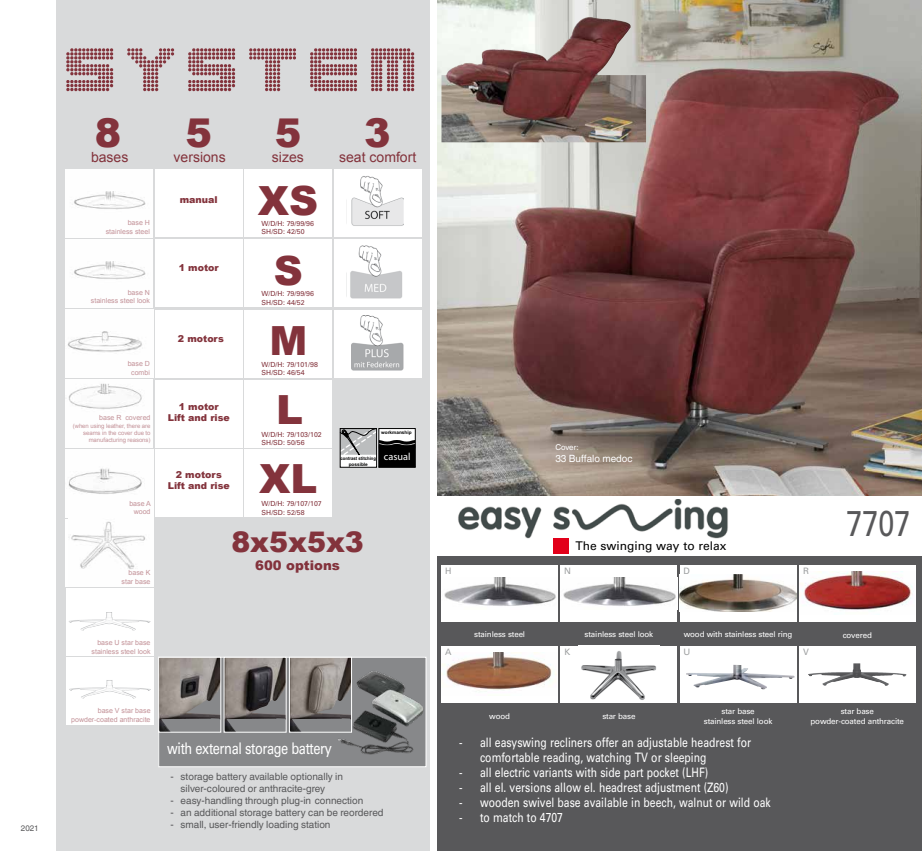
<style>
.page{position:relative;width:922px;height:851px;background:#fff}
.page>*{position:absolute;margin:0;border:0;box-sizing:border-box;transform-origin:0 0}
.t1{font:69.8px "Clubland";letter-spacing:.09em;color:#83333c}
.t2{font:900 40.2px/69.2px "Arial";color:#83333c;text-align:center}
.t3{font:900 39.7px "Arial";color:#83333c}
.t4{font:36px "Univers";color:#58585a;scale:.8 1}
.t5{font:900 28.4px "Arial";color:#83333c}
.t6{font:16px "Univers";letter-spacing:-.03em;color:#fff;scale:.8 1}
.t7{font:14px "Arial";color:#83333c}
.t8{font:900 13.2px "Arial";color:#83333c}
.t9{font:13px/15px "Univers";color:#fff;scale:.8 1}
.t10{font:12px "Univers";color:#000}
.t11{font:10.3px "Myriad Pro";color:#fff}
.t12{font:10px/12px "Helvetica World";color:#58585a}
.t13{font:10px "Helvetica World";color:#fff}
.t14{font:900 9.5px/11.3px "Arial";color:#83333c;text-align:center}
.t15{font:8.8px "Univers";color:#9c9e9f}
.t16{font:8px/9.6px "Univers";letter-spacing:-.02em;color:#fff;text-align:center}
.t17{font:8px "Helvetica World";letter-spacing:-.01em;color:#fff}
.t18{font:8px "Helvetica World";color:#58585a}
.t19{font:7px/8.4px "Arial";color:#c39298;text-align:right}
.t20{font:7px/8.4px "Univers";color:#83333c}
.t21{font:6px/7.2px "Arial";letter-spacing:-.01em;color:#c39298;text-align:right}
.t22{font:700 4.7px/5.6px "Arial";color:#000;text-align:center;scale:.9 1}
.t23{font:700 4.7px "Arial";color:#000}
</style>
<div class="page">
<div style="left:57px;top:0;width:373px;height:850px;background:#d9dadb"></div>
<div style="left:66px;top:518px;width:87px;height:68px;background:#fff"></div>
<img style="left:68px;top:521px;width:77px;height:48px">
<img style="left:66px;top:380px;width:87px;height:68px">
<div style="left:155px;top:380px;width:87px;height:68px;background:#fff"></div>
<div style="left:66px;top:449px;width:87px;height:68px;background:#fff"></div>
<div style="left:155px;top:449px;width:87px;height:68px;background:#fff"></div>
<img style="left:66px;top:309px;width:87px;height:68px">
<div style="left:155px;top:309px;width:87px;height:68px;background:#fff"></div>
<div style="left:244px;top:380px;width:88px;height:68px;background:#fff"></div>
<div style="left:244px;top:449px;width:88px;height:68px;background:#fff"></div>
<div style="left:334px;top:309px;width:87px;height:68px;background:#fff"></div>
<img style="left:66px;top:169px;width:87px;height:68px">
<div style="left:155px;top:169px;width:87px;height:68px;background:#fff"></div>
<div style="left:244px;top:239px;width:88px;height:68px;background:#fff"></div>
<div style="left:244px;top:169px;width:88px;height:68px;background:#fff"></div>
<div style="left:334px;top:169px;width:87px;height:68px;background:#fff"></div>
<img style="left:66px;top:239px;width:87px;height:68px">
<div style="left:155px;top:239px;width:87px;height:68px;background:#fff"></div>
<div style="left:244px;top:309px;width:88px;height:68px;background:#fff"></div>
<div style="left:334px;top:239px;width:87px;height:68px;background:#fff"></div>
<img style="left:346px;top:176px;width:57px;height:50px">
<img style="left:346px;top:245px;width:57px;height:54px">
<img style="left:352px;top:315px;width:52px;height:56px">
<div style="left:66px;top:587px;width:87px;height:68px;background:#fff"></div>
<img style="left:69px;top:618px;width:37px;height:8px">
<div style="left:66px;top:656px;width:87px;height:68px;background:#fff"></div>
<img style="left:69px;top:687px;width:37px;height:7px">
<div style="left:437px;top:556px;width:484px;height:294px;background:#58585a"></div>
<img style="left:437px;top:0;width:484px;height:496px">
<img style="left:566px;top:17px;width:23px;height:24px">
<img style="left:458px;top:499px;width:270px;height:40px">
<div style="left:553px;top:537px;width:16px;height:16px;background:#e2001a"></div>
<svg style="left:340px;top:428px;width:75px;height:39px;background:#848585"></svg>
<div style="left:441px;top:564px;width:116px;height:57px;background:#fff"></div>
<img style="left:444px;top:577px;width:112px;height:29px">
<div style="left:679px;top:645px;width:117px;height:57px;background:#fff"></div>
<img style="left:686px;top:664px;width:108px;height:25px">
<div style="left:799px;top:564px;width:116px;height:57px;background:#fff"></div>
<img style="left:799px;top:571px;width:114px;height:39px">
<div style="left:560px;top:564px;width:117px;height:57px;background:#fff"></div>
<img style="left:563px;top:577px;width:113px;height:29px">
<div style="left:441px;top:645px;width:116px;height:57px;background:#fff"></div>
<img style="left:441px;top:652px;width:115px;height:39px">
<div style="left:679px;top:564px;width:117px;height:57px;background:#fff"></div>
<img style="left:679px;top:574px;width:117px;height:37px">
<div style="left:560px;top:645px;width:117px;height:57px;background:#fff"></div>
<img style="left:581px;top:651px;width:76px;height:49px">
<div style="left:799px;top:645px;width:116px;height:57px;background:#fff"></div>
<img style="left:808px;top:672px;width:44px;height:8px">
<svg style="left:160px;top:658px;width:264px;height:107px;background:#807e7e"></svg>
<img style="left:333px;top:668px;width:91px;height:88px">
<div style="left:158px;top:656px;width:268px;height:111px;border:1px solid #fff"></div>
<img style="left:225px;top:658px;width:11px;height:72px">
<div style="left:223px;top:656px;width:63px;height:76px;border:1px solid #fff"></div>
<img style="left:291px;top:658px;width:10px;height:72px">
<div style="left:289px;top:656px;width:63px;height:76px;border:1px solid #fff"></div>
<img style="left:160px;top:658px;width:11px;height:72px">
<div style="left:158px;top:656px;width:63px;height:76px;border:1px solid #fff"></div>
<p class="t18" style="left:21px;top:823px;width:19px">2021</p>
<h1 class="t1" style="left:66px;top:26px;width:355px">system</h1>
<h3 class="t3" style="left:95px;top:111px;width:28px">8</h3>
<h3 class="t3" style="left:185px;top:111px;width:28px">5</h3>
<h3 class="t3" style="left:274px;top:111px;width:28px">5</h3>
<h3 class="t3" style="left:364px;top:111px;width:28px">3</h3>
<p class="t7" style="left:91px;top:147px;width:39px">bases</p>
<p class="t7" style="left:173px;top:147px;width:54px">versions</p>
<p class="t7" style="left:272px;top:147px;width:33px">sizes</p>
<p class="t7" style="left:339px;top:147px;width:79px">seat comfort</p>
<p class="t19" style="left:106px;top:218px;width:46px">base H stainless steel</p>
<p class="t19" style="left:91px;top:288px;width:61px">base N<br>stainless steel look</p>
<p class="t19" style="left:128px;top:360px;width:24px;text-align:center">base D combi</p>
<p class="t19" style="left:99px;top:414px;width:53px">base R covered</p>
<p class="t21" style="left:73px;top:422px;width:79px">(when using leather, there are seams in the cover due to manufacturing reasons)</p>
<p class="t19" style="left:129px;top:499px;width:23px;text-align:center">base A wood</p>
<p class="t19" style="left:121px;top:568px;width:30px">base K star base</p>
<p class="t14" style="left:180px;top:194px;width:39px">manual</p>
<p class="t14" style="left:179px;top:262px;width:41px">1 motor</p>
<p class="t14" style="left:178px;top:333px;width:47px">2 motors</p>
<p class="t14" style="left:168px;top:400px;width:63px">1 motor<br>Lift and rise</p>
<p class="t14" style="left:168px;top:468px;width:63px">2 motors<br>Lift and rise</p>
<h2 class="t2" style="left:258px;top:166px;width:62px">XS</h2>
<p class="t20" style="left:261px;top:219px;width:54px">W/D/H: 79/99/96<br>SH/SD: 42/50</p>
<h2 class="t2" style="left:274px;top:237px;width:31px">S</h2>
<p class="t20" style="left:261px;top:290px;width:54px">W/D/H: 79/99/96<br>SH/SD: 44/52</p>
<h2 class="t2" style="left:259px;top:306px;width:60px">M<br>L<br>XL</h2>
<p class="t20" style="left:261px;top:360px;width:58px">W/D/H: 79/101/98<br>SH/SD: 46/54</p>
<p class="t20" style="left:261px;top:430px;width:62px">W/D/H: 79/103/102<br>SH/SD: 50/56</p>
<p class="t20" style="left:261px;top:499px;width:62px">W/D/H: 79/107/107<br>SH/SD: 52/58</p>
<p class="t23" style="left:381px;top:429px;width:32px">workmanship</p>
<p class="t22" style="left:340px;top:455px;width:41px">contrast stitching possible</p>
<p class="t11" style="left:384px;top:450px;width:28px">casual</p>
<h3 class="t5" style="left:231px;top:526px;width:134px">8x5x5x3</h3>
<p class="t8" style="left:255px;top:558px;width:86px">600 options</p>
<p class="t19" style="left:91px;top:638px;width:61px">base U star base stainless steel look</p>
<p class="t19" style="left:71px;top:706px;width:81px">base V star base powder-coated anthracite</p>
<p class="t6" style="left:167px;top:738px;width:207px">with external storage battery</p>
<p class="t12" style="left:181px;top:770px;width:164px;text-indent:-10px">- storage battery available optionally in silver-coloured or anthracite-grey</p>
<p class="t12" style="left:171px;top:794px;width:194px">- easy-handling through plug-in connection</p>
<p class="t12" style="left:171px;top:806px;width:214px">- an additional storage battery can be reordered</p>
<p class="t12" style="left:171px;top:818px;width:161px">- small, user-friendly loading station</p>
<p class="t15" style="left:445px;top:565px;width:8px">H</p>
<p class="t17" style="left:555px;top:442px;width:25px">Cover:</p>
<p class="t13" style="left:555px;top:452px;width:79px">33 Buffalo medoc</p>
<p class="t10" style="left:575px;top:538px;width:152px">The swinging way to relax</p>
<p class="t15" style="left:564px;top:565px;width:8px">N</p>
<p class="t15" style="left:683px;top:565px;width:8px">D</p>
<p class="t15" style="left:802px;top:565px;width:7px">R</p>
<h3 class="t4" style="left:846px;top:502px;width:82px">7707</h3>
<p class="t15" style="left:445px;top:646px;width:8px">A</p>
<p class="t16" style="left:474px;top:629px;width:52px">stainless steel</p>
<p class="t15" style="left:564px;top:646px;width:7px">K</p>
<p class="t16" style="left:584px;top:629px;width:70px">stainless steel look</p>
<p class="t16" style="left:842px;top:630px;width:31px">covered</p>
<p class="t16" style="left:683px;top:629px;width:110px">wood with stainless steel ring</p>
<p class="t15" style="left:683px;top:646px;width:8px">U</p>
<p class="t15" style="left:802px;top:646px;width:7px">V</p>
<p class="t16" style="left:489px;top:711px;width:22px">wood</p>
<p class="t16" style="left:602px;top:711px;width:35px">star base</p>
<p class="t16" style="left:810px;top:706px;width:95px">star base<br>powder-coated anthracite</p>
<p class="t16" style="left:703px;top:706px;width:70px">star base<br>stainless steel look</p>
<p class="t9" style="left:480px;top:735px;width:340px;text-indent:-21px">- all easyswing recliners offer an adjustable headrest for comfortable reading, watching TV or sleeping</p>
<p class="t9" style="left:459px;top:765px;width:313px">- all electric variants with side part pocket (LHF)</p>
<p class="t9" style="left:459px;top:780px;width:338px">- all el. versions allow el. headrest adjustment (Z60)</p>
<p class="t9" style="left:459px;top:795px;width:391px">- wooden swivel base available in beech, walnut or wild oak</p>
<p class="t9" style="left:459px;top:810px;width:131px">- to match to 4707</p>
</div>
